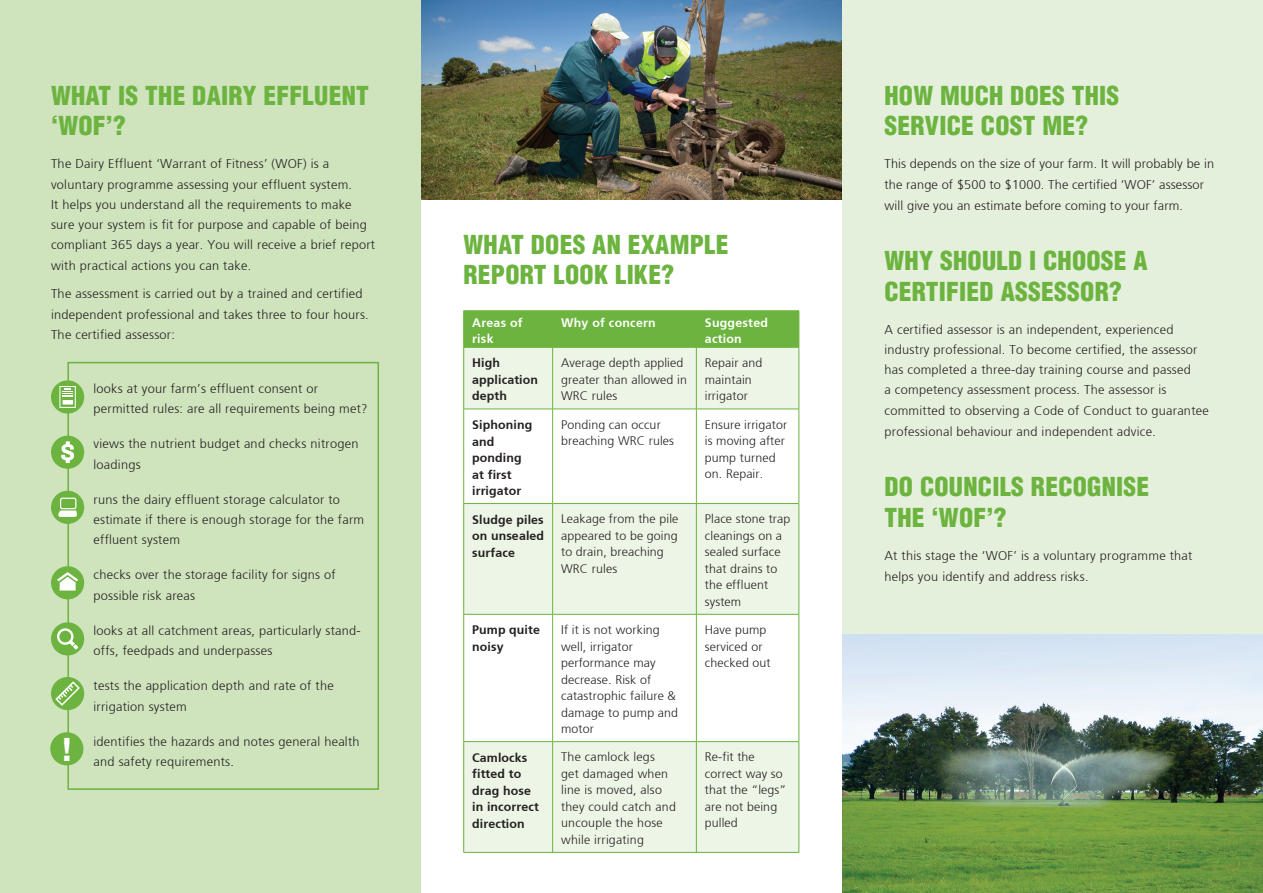
<style>
.page{position:relative;width:1263px;height:893px;background:#fff}
.page>*{position:absolute;margin:0;border:0;box-sizing:border-box;transform-origin:0 0}
.t1{font:30.75px "Switzerland Cond Black Plain";color:#fff}
.t2{font:25.5px/30.6px "Switzerland Cond Black Plain";letter-spacing:.01em;color:#6cb43f}
.t3{font:300 12.75px/20.2px "Frutiger";letter-spacing:.02em;color:#231f20}
.t4{font:300 12.3px/16.5px "Frutiger";letter-spacing:.01em;color:#231f20}
.t5{font:700 12.3px/16.5px "Frutiger";letter-spacing:.01em;color:#231f20}
.t6{font:700 12.3px/16.5px "Frutiger";letter-spacing:.02em;color:#fff}
</style>
<div class="page">
<div style="left:0;top:0;width:421px;height:893px;background:#cfe4bd"></div>
<div style="left:67px;top:362px;width:312px;height:428px;border:2px solid #6cb43f"></div>
<div style="left:842px;top:0;width:421px;height:893px;background:#e5f0dc"></div>
<div style="left:464px;top:312px;width:335px;height:35px;background:#6cb43f"></div>
<svg style="left:464px;top:348px;width:335px;height:504px;fill:#edf5e6"></svg>
<hr style="left:463px;top:311px;width:90px;height:1px;background:#6cb43f">
<hr style="left:463px;top:311px;width:1px;height:36px;background:#6cb43f">
<hr style="left:553px;top:311px;width:143px;height:1px;background:#6cb43f">
<hr style="left:552px;top:311px;width:1px;height:36px;background:#6cb43f">
<hr style="left:696px;top:311px;width:103px;height:1px;background:#6cb43f">
<hr style="left:696px;top:311px;width:1px;height:36px;background:#6cb43f">
<hr style="left:799px;top:311px;width:1px;height:36px;background:#6cb43f">
<hr style="left:463px;top:347px;width:90px;height:1px;background:#6cb43f">
<hr style="left:463px;top:348px;width:1px;height:61px;background:#6cb43f">
<hr style="left:553px;top:347px;width:143px;height:1px;background:#6cb43f">
<hr style="left:552px;top:348px;width:1px;height:61px;background:#6cb43f">
<hr style="left:696px;top:347px;width:103px;height:1px;background:#6cb43f">
<hr style="left:696px;top:348px;width:1px;height:61px;background:#6cb43f">
<hr style="left:799px;top:348px;width:1px;height:61px;background:#6cb43f">
<hr style="left:463px;top:409px;width:90px;height:1px;background:#6cb43f">
<hr style="left:463px;top:409px;width:1px;height:94px;background:#6cb43f">
<hr style="left:553px;top:409px;width:143px;height:1px;background:#6cb43f">
<hr style="left:552px;top:409px;width:1px;height:94px;background:#6cb43f">
<hr style="left:696px;top:409px;width:103px;height:1px;background:#6cb43f">
<hr style="left:696px;top:409px;width:1px;height:94px;background:#6cb43f">
<hr style="left:799px;top:409px;width:1px;height:94px;background:#6cb43f">
<hr style="left:463px;top:503px;width:90px;height:1px;background:#6cb43f">
<hr style="left:463px;top:504px;width:1px;height:110px;background:#6cb43f">
<hr style="left:553px;top:503px;width:143px;height:1px;background:#6cb43f">
<hr style="left:552px;top:504px;width:1px;height:110px;background:#6cb43f">
<hr style="left:696px;top:503px;width:103px;height:1px;background:#6cb43f">
<hr style="left:696px;top:504px;width:1px;height:110px;background:#6cb43f">
<hr style="left:799px;top:504px;width:1px;height:110px;background:#6cb43f">
<hr style="left:463px;top:614px;width:90px;height:1px;background:#6cb43f">
<hr style="left:463px;top:614px;width:1px;height:127px;background:#6cb43f">
<hr style="left:553px;top:614px;width:143px;height:1px;background:#6cb43f">
<hr style="left:552px;top:614px;width:1px;height:127px;background:#6cb43f">
<hr style="left:696px;top:614px;width:103px;height:1px;background:#6cb43f">
<hr style="left:696px;top:614px;width:1px;height:127px;background:#6cb43f">
<hr style="left:799px;top:614px;width:1px;height:127px;background:#6cb43f">
<hr style="left:463px;top:741px;width:90px;height:1px;background:#6cb43f">
<hr style="left:463px;top:742px;width:1px;height:110px;background:#6cb43f">
<hr style="left:553px;top:741px;width:143px;height:1px;background:#6cb43f">
<hr style="left:552px;top:742px;width:1px;height:110px;background:#6cb43f">
<hr style="left:696px;top:741px;width:103px;height:1px;background:#6cb43f">
<hr style="left:696px;top:742px;width:1px;height:110px;background:#6cb43f">
<hr style="left:799px;top:742px;width:1px;height:110px;background:#6cb43f">
<hr style="left:463px;top:852px;width:336px;height:1px;background:#6cb43f">
<div style="left:51px;top:733px;width:32px;height:32px;background:#6cb43f;border-radius:50%"></div>
<div style="left:50px;top:732px;width:33px;height:33px;border:2px solid #6cb43f;border-radius:50%"></div>
<div style="left:52px;top:623px;width:31px;height:32px;background:#6cb43f;border-radius:50%"></div>
<div style="left:51px;top:622px;width:33px;height:33px;border:2px solid #6cb43f;border-radius:50%"></div>
<svg style="left:57px;top:628px;width:21px;height:22px"></svg>
<div style="left:52px;top:491px;width:31px;height:32px;background:#6cb43f;border-radius:50%"></div>
<div style="left:51px;top:491px;width:33px;height:33px;border:2px solid #6cb43f;border-radius:50%"></div>
<div style="left:60px;top:498px;width:16px;height:11px;border:1px solid #fff;border-radius:2px"></div>
<svg style="left:57px;top:509px;width:21px;height:16px"></svg>
<div style="left:52px;top:678px;width:31px;height:31px;background:#6cb43f;border-radius:50%"></div>
<div style="left:51px;top:677px;width:33px;height:33px;border:2px solid #6cb43f;border-radius:50%"></div>
<svg style="left:56px;top:681px;width:24px;height:25px"></svg>
<div style="left:52px;top:567px;width:31px;height:32px;background:#6cb43f;border-radius:50%"></div>
<div style="left:51px;top:566px;width:33px;height:33px;border:2px solid #6cb43f;border-radius:50%"></div>
<svg style="left:54px;top:570px;width:27px;height:21px"></svg>
<div style="left:52px;top:436px;width:31px;height:32px;background:#6cb43f;border-radius:50%"></div>
<div style="left:51px;top:436px;width:33px;height:33px;border:2px solid #6cb43f;border-radius:50%"></div>
<svg style="left:61px;top:441px;width:13px;height:22px"></svg>
<div style="left:52px;top:381px;width:31px;height:32px;background:#6cb43f;border-radius:50%"></div>
<div style="left:51px;top:380px;width:33px;height:34px;border:2px solid #6cb43f;border-radius:50%"></div>
<svg style="left:59px;top:386px;width:17px;height:22px"></svg>
<hr style="left:63px;top:400px;width:10px;height:4px;background:#fff">
<img style="left:421px;top:0;width:421px;height:200px">
<img style="left:842px;top:635px;width:421px;height:258px">
<h2 class="t2" style="left:51px;top:82px;width:319px">WHAT IS THE DAIRY EFFLUENT ‘WOF’?</h2>
<p class="t3" style="left:51px;top:154px;width:326px">The Dairy Effluent ‘Warrant of Fitness’ (WOF) is a voluntary programme assessing your effluent system.<br>It helps you understand all the requirements to make sure your system is fit for purpose and capable of being compliant 365 days a year. You will receive a brief report with practical actions you can take.</p>
<p class="t3" style="left:51px;top:284px;width:319px">The assessment is carried out by a trained and certified independent professional and takes three to four hours.<br>The certified assessor:</p>
<h1 class="t1" style="left:62px;top:737px;width:12px">!</h1>
<p class="t3" style="left:94px;top:379px;width:276px">looks at your farm’s effluent consent or permitted rules: are all requirements being met?</p>
<p class="t3" style="left:94px;top:434px;width:266px">views the nutrient budget and checks nitrogen loadings</p>
<p class="t3" style="left:94px;top:489px;width:272px">runs the dairy effluent storage calculator to estimate if there is enough storage for the farm effluent system</p>
<p class="t3" style="left:94px;top:565px;width:244px">checks over the storage facility for signs of possible risk areas</p>
<p class="t3" style="left:94px;top:620px;width:269px">looks at all catchment areas, particularly stand&shy;offs, feedpads and underpasses</p>
<p class="t3" style="left:94px;top:676px;width:242px">tests the application depth and rate of the irrigation system</p>
<p class="t3" style="left:94px;top:731px;width:268px">identifies the hazards and notes general health and safety requirements.</p>
<h2 class="t2" style="left:463px;top:231px;width:267px">WHAT DOES AN EXAMPLE<br>REPORT LOOK LIKE?</h2>
<p class="t6" style="left:472px;top:314px;width:52px">Areas of risk</p>
<p class="t6" style="left:561px;top:314px;width:96px">Why of concern</p>
<p class="t6" style="left:705px;top:314px;width:65px">Suggested action</p>
<p class="t5" style="left:472px;top:355px;width:67px">High application depth</p>
<p class="t4" style="left:561px;top:355px;width:127px">Average depth applied greater than allowed in<br>WRC rules</p>
<p class="t4" style="left:705px;top:355px;width:59px">Repair and maintain irrigator</p>
<p class="t5" style="left:472px;top:417px;width:62px">Siphoning and ponding at first irrigator</p>
<p class="t4" style="left:561px;top:416px;width:114px">Ponding can occur breaching WRC rules</p>
<p class="t4" style="left:705px;top:416px;width:84px">Ensure irrigator is moving after pump turned on. Repair.</p>
<p class="t5" style="left:472px;top:511px;width:73px;text-align:justify">Sludge piles on unsealed surface</p>
<p class="t4" style="left:561px;top:511px;width:119px">Leakage from the pile appeared to be going to drain, breaching<br>WRC rules</p>
<p class="t4" style="left:705px;top:511px;width:87px">Place stone trap cleanings on a sealed surface that drains to the effluent system</p>
<p class="t5" style="left:472px;top:622px;width:69px">Pump quite noisy</p>
<p class="t4" style="left:561px;top:622px;width:118px">If it is not working well, irrigator performance may decrease. Risk of catastrophic failure &amp; damage to pump and motor</p>
<p class="t4" style="left:705px;top:622px;width:67px">Have pump serviced or checked out</p>
<p class="t5" style="left:472px;top:749px;width:68px">Camlocks fitted to drag hose in incorrect direction</p>
<p class="t4" style="left:561px;top:749px;width:116px">The camlock legs<br>get damaged when line is moved, also they could catch and uncouple the hose while irrigating</p>
<p class="t4" style="left:705px;top:749px;width:83px">Re-fit the correct way so that the “legs” are not being pulled</p>
<h2 class="t2" style="left:884px;top:82px;width:236px">HOW MUCH DOES THIS<br>SERVICE COST ME?</h2>
<p class="t3" style="left:884px;top:154px;width:331px;line-height:20.7px">This depends on the size of your farm. It will probably be in the range of $500 to $1000. The certified ‘WOF’ assessor will give you an estimate before coming to your farm.</p>
<h2 class="t2" style="left:884px;top:247px;width:265px">WHY SHOULD I CHOOSE A<br>CERTIFIED ASSESSOR?</h2>
<p class="t3" style="left:884px;top:319px;width:326px">A certified assessor is an independent, experienced industry professional. To become certified, the assessor has completed a three-day training course and passed<br>a competency assessment process. The assessor is committed to observing a Code of Conduct to guarantee professional behaviour and independent advice.</p>
<h2 class="t2" style="left:884px;top:473px;width:266px">DO COUNCILS RECOGNISE<br>THE ‘WOF’?</h2>
<p class="t3" style="left:884px;top:545px;width:309px;line-height:21px">At this stage the ‘WOF’ is a voluntary programme that helps you identify and address risks.</p>
</div>
